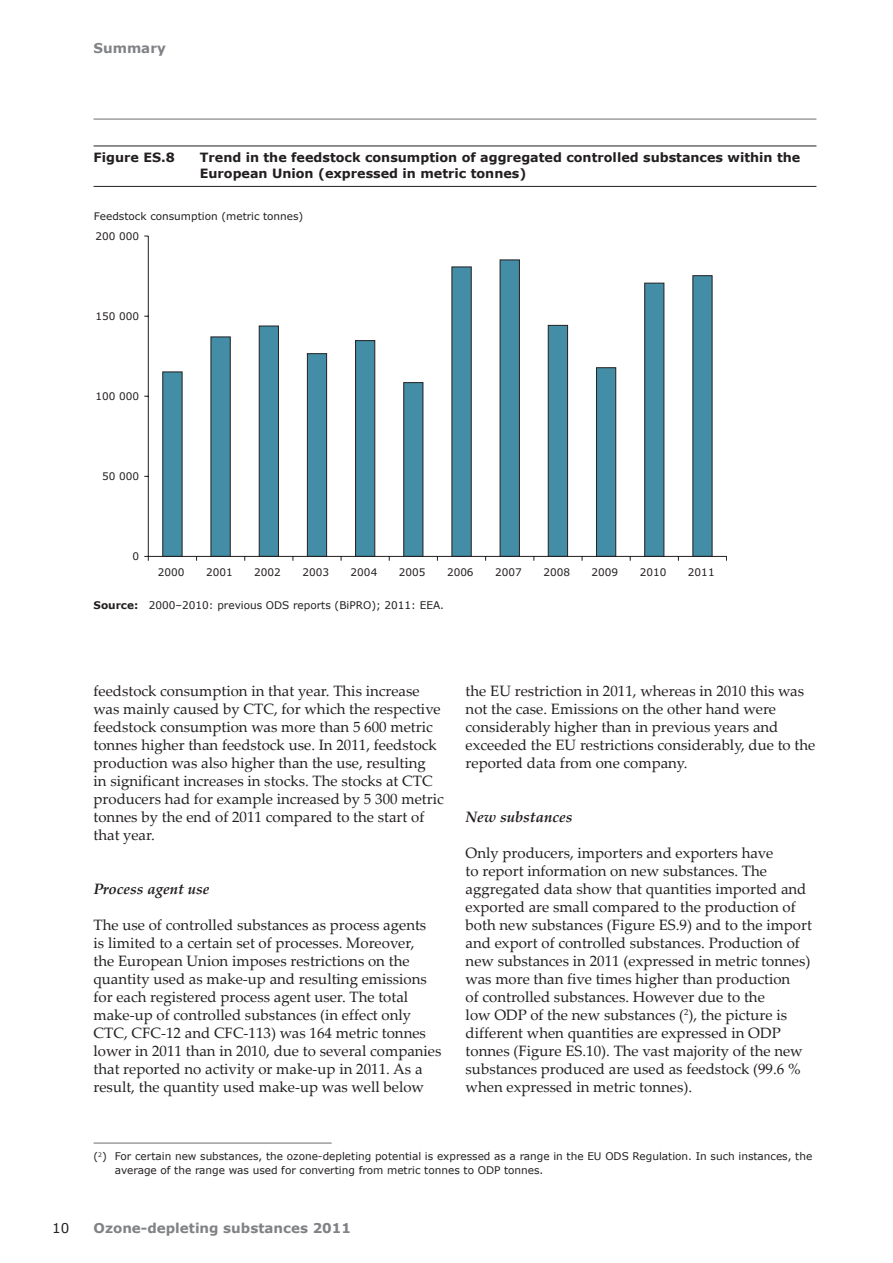
<style>
.page{position:relative;width:893px;height:1263px;background:#fff}
.page>*{position:absolute;margin:0;border:0;box-sizing:border-box;transform-origin:0 0}
.Body_Text{font:15px/18px "Palatino Linotype";color:#231f20}
.Heading_3_no_indent{font:italic 700 15px "Palatino Linotype";color:#231f20}
.t1{font:700 13.5px "Verdana";color:#808285}
.t2{font:13.5px "Verdana";color:#231f20}
.Figure_Title{font:700 12.75px/15.8px "Verdana";color:#231f20}
.Footnote{font:10.5px/13.5px "Verdana";color:#231f20}
.Note_Source{font:10.5px "Verdana";color:#231f20}
.s1{font-weight:700}
</style>
<div class="page">
<hr style="left:94px;top:119px;width:722px;height:1px;background:#6c6d70">
<hr style="left:94px;top:146px;width:722px;height:1px;background:#231f20">
<hr style="left:94px;top:186px;width:722px;height:1px;background:#231f20">
<svg style="left:162px;top:260px;width:550px;height:296px"></svg>
<hr style="left:148px;top:236px;width:1px;height:320px;background:#231f20">
<hr style="left:148px;top:556px;width:579px;height:1px;background:#231f20">
<svg style="left:144px;top:556px;width:5px;height:5px"></svg>
<hr style="left:94px;top:1143px;width:238px;height:1px;background:#6c6d70">
<p class="t1" style="left:94px;top:40px;width:74px">Summary</p>
<p class="Figure_Title" style="left:94px;top:149px;width:83px">Figure ES.8</p>
<p class="Figure_Title" style="left:200px;top:149px;width:602px">Trend in the feedstock consumption of aggregated controlled substances within the<br>European Union (expressed in metric tonnes)</p>
<p class="Footnote" style="left:94px;top:209px;width:211px">Feedstock consumption (metric tonnes)</p>
<p class="Footnote" style="left:95px;top:229px;width:45px">200 000</p>
<p class="Footnote" style="left:95px;top:309px;width:45px">150 000</p>
<p class="Footnote" style="left:95px;top:389px;width:45px">100 000</p>
<p class="Footnote" style="left:102px;top:469px;width:39px">50 000</p>
<p class="Footnote" style="left:132px;top:549px;width:8px">0</p>
<p class="Footnote" style="left:158px;top:565px;width:28px">2000</p>
<p class="Footnote" style="left:206px;top:565px;width:28px">2001</p>
<p class="Footnote" style="left:254px;top:565px;width:28px">2002</p>
<p class="Footnote" style="left:302px;top:565px;width:28px">2003</p>
<p class="Footnote" style="left:351px;top:565px;width:28px">2004</p>
<p class="Footnote" style="left:399px;top:565px;width:28px">2005</p>
<p class="Footnote" style="left:447px;top:565px;width:28px">2006</p>
<p class="Footnote" style="left:495px;top:565px;width:28px">2007</p>
<p class="Footnote" style="left:543px;top:565px;width:28px">2008</p>
<p class="Footnote" style="left:592px;top:565px;width:28px">2009</p>
<p class="Footnote" style="left:640px;top:565px;width:28px">2010</p>
<p class="Footnote" style="left:688px;top:565px;width:28px">2011</p>
<p class="Note_Source" style="left:94px;top:598px;width:352px"><span class="s1">Source:</span> 2000–2010: previous ODS reports (BiPRO); 2011: EEA.</p>
<p class="Body_Text" style="left:94px;top:681px;width:352px">feedstock consumption in that year. This increase was mainly caused by CTC, for which the respective feedstock consumption was more than 5 600 metric tonnes higher than feedstock use. In 2011, feedstock production was also higher than the use, resulting<br>in significant increases in stocks. The stocks at CTC producers had for example increased by 5 300 metric tonnes by the end of 2011 compared to the start of that year.</p>
<p class="Heading_3_no_indent" style="left:94px;top:878px;width:117px">Process agent use</p>
<p class="Body_Text" style="left:94px;top:915px;width:349px">The use of controlled substances as process agents<br>is limited to a certain set of processes. Moreover,<br>the European Union imposes restrictions on the quantity used as make-up and resulting emissions for each registered process agent user. The total make-up of controlled substances (in effect only CTC, CFC‑12 and CFC-113) was 164 metric tonnes lower in 2011 than in 2010, due to several companies that reported no activity or make-up in 2011. As a result, the quantity used make-up was well below</p>
<p class="Body_Text" style="left:466px;top:681px;width:351px">the EU restriction in 2011, whereas in 2010 this was not the case. Emissions on the other hand were considerably higher than in previous years and exceeded the EU restrictions considerably, due to the reported data from one company.</p>
<p class="Heading_3_no_indent" style="left:466px;top:806px;width:108px">New substances</p>
<p class="Body_Text" style="left:466px;top:843px;width:348px">Only producers, importers and exporters have<br>to report information on new substances. The aggregated data show that quantities imported and exported are small compared to the production of both new substances (Figure ES.9) and to the import and export of controlled substances. Production of new substances in 2011 (expressed in metric tonnes) was more than five times higher than production<br>of controlled substances. However due to the<br>low ODP of the new substances (<sup>2</sup>), the picture is different when quantities are expressed in ODP tonnes (Figure ES.10). The vast majority of the new substances produced are used as feedstock (99.6 % when expressed in metric tonnes).</p>
<p class="Footnote" style="left:115px;top:1149px;width:699px;text-indent:-21px">(<sup>2</sup>) For certain new substances, the ozone-depleting potential is expressed as a range in the EU ODS Regulation. In such instances, the average of the range was used for converting from metric tonnes to ODP tonnes.</p>
<p class="t2" style="left:52px;top:1219px;width:19px">10</p>
<p class="t1" style="left:94px;top:1219px;width:259px">Ozone-depleting substances 2011</p>
</div>
